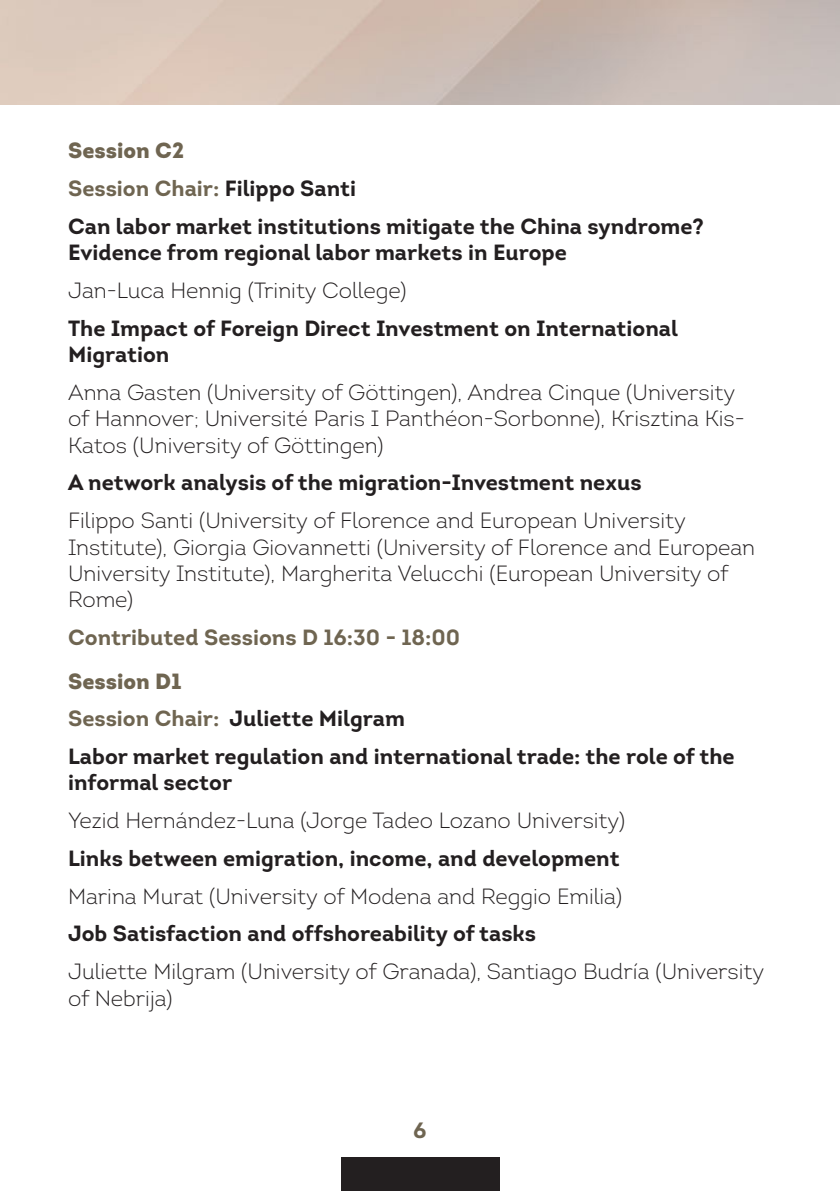
<style>
.page{position:relative;width:840px;height:1191px;background:#fff}
.page>*{position:absolute;margin:0;border:0;box-sizing:border-box;transform-origin:0 0}
.t1{font:300 22px/26.4px "Intro";color:#231f20}
.t2{font:700 22px/37.8px "Intro";color:#231f20}
.t3{font:700 22px "Intro";color:#6f6551}
.s1{font-weight:900;color:#6f6551}
.s2{color:#6f6551}
</style>
<div class="page">
<div style="left:340px;top:1157px;width:159px;height:34px;background:#231f20"></div>
<p class="t2" style="left:68px;top:131px;width:637px"><span class="s1">Session C2<br></span><span class="s2">Session Chair:</span> Filippo Santi<br>Can labor market institutions mitigate the China syndrome?</p>
<p class="t2" style="left:68px;top:233px;width:500px">Evidence from regional labor markets in Europe</p>
<p class="t1" style="left:68px;top:277px;width:340px">Jan-Luca Hennig (Trinity College)</p>
<p class="t2" style="left:68px;top:315px;width:611px;line-height:26.4px">The Impact of Foreign Direct Investment on International<br>Migration</p>
<p class="t1" style="left:68px;top:379px;width:678px">Anna Gasten (University of Göttingen), Andrea Cinque (University of Hannover; Université Paris I Panthéon-Sorbonne), Krisztina Kis-<br>Katos (University of Göttingen)</p>
<p class="t2" style="left:68px;top:463px;width:574px">A network analysis of the migration-Investment nexus</p>
<p class="t1" style="left:68px;top:507px;width:688px">Filippo Santi (University of Florence and European University Institute), Giorgia Giovannetti (University of Florence and European University Institute), Margherita Velucchi (European University of Rome)</p>
<p class="t3" style="left:68px;top:623px;width:393px">Contributed Sessions D 16:30 - 18:00</p>
<p class="t2" style="left:68px;top:662px;width:667px"><span class="s1">Session D1<br></span><span class="s2">Session Chair:</span> Juliette Milgram<br>Labor market regulation and international trade: the role of the</p>
<p class="t2" style="left:68px;top:763px;width:165px">informal sector</p>
<p class="t1" style="left:68px;top:807px;width:558px">Yezid Hernández-Luna (Jorge Tadeo Lozano University)</p>
<p class="t2" style="left:68px;top:839px;width:552px">Links between emigration, income, and development</p>
<p class="t1" style="left:68px;top:882px;width:555px">Marina Murat (University of Modena and Reggio Emilia)</p>
<p class="t2" style="left:68px;top:914px;width:469px">Job Satisfaction and offshoreability of tasks</p>
<p class="t1" style="left:68px;top:958px;width:697px">Juliette Milgram (University of Granada), Santiago Budría (University of Nebrija)</p>
<p class="t3" style="left:413px;top:1116px;width:15px">6</p>
</div>
